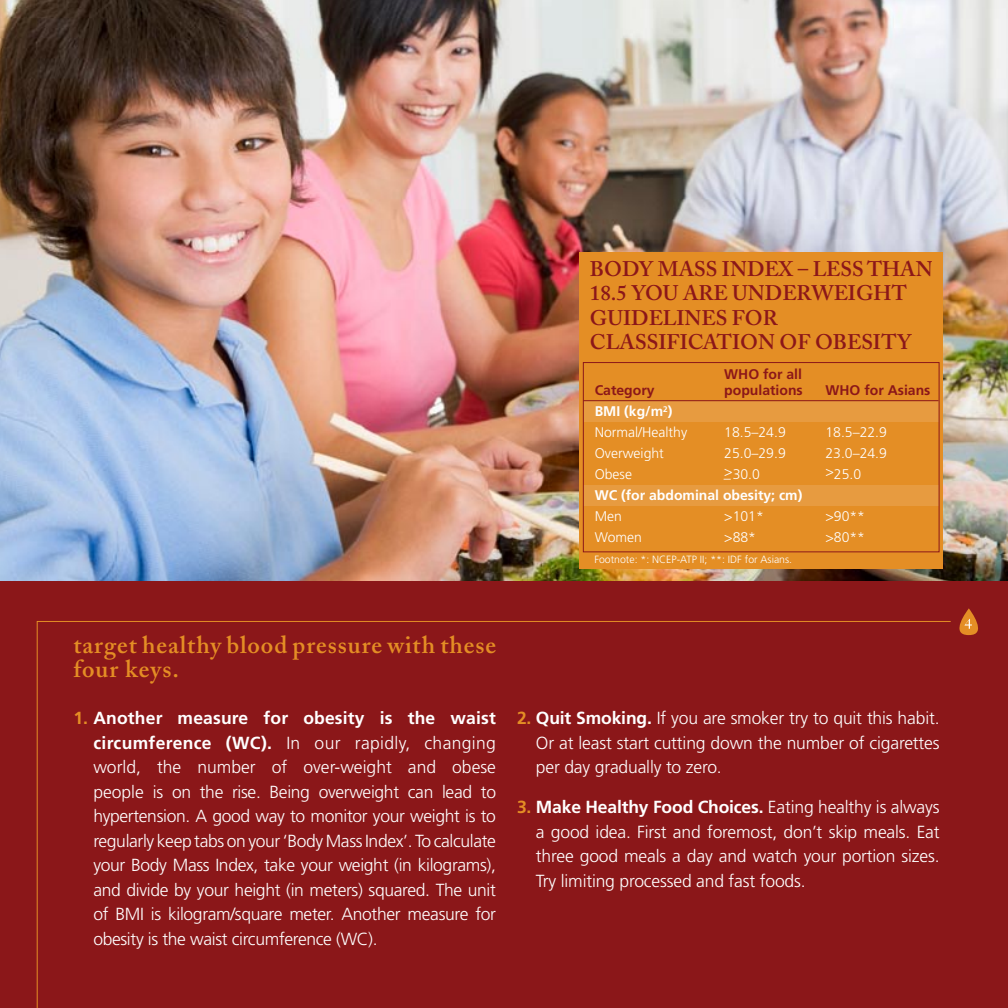
<style>
.page{position:relative;width:1008px;height:1008px;background:#fff}
.page>*{position:absolute;margin:0;border:0;box-sizing:border-box;transform-origin:0 0}
.t1{font:600 24.5px/24.5px "Adobe Caslon";letter-spacing:.04em;color:#e48e25}
.t2{font:600 21px/24.5px "Adobe Caslon";color:#8b1719}
.t3{font:300 17.5px/24.5px "Frutiger";letter-spacing:-.01em;color:#fff;text-align:justify}
.t4{font:300 14.17px "Frutiger";color:#fff}
.t5{font:300 14px/21px "Frutiger";color:#fff}
.t6{font:700 14px/15.8px "Frutiger";color:#8b1719}
.t7{font:700 14px "Frutiger";color:#fff}
.t8{font:300 10.5px "Frutiger";color:#fff}
.s1{font-weight:700;color:#8b1719}
.s2{font-weight:700}
.s3{font-weight:700;color:#e48e25}
</style>
<div class="page">
<img style="left:0;top:0;width:1008px;height:581px">
<div style="left:0;top:581px;width:1008px;height:427px;background:#8b1719"></div>
<svg style="left:959px;top:608px;width:19px;height:27px"></svg>
<div style="left:580px;top:252px;width:363px;height:316px;background:#e48e25"></div>
<div style="left:583px;top:401px;width:356px;height:21px;background:#e79b40"></div>
<div style="left:583px;top:485px;width:356px;height:21px;background:#e79b40"></div>
<hr style="left:583px;top:400px;width:356px;height:1px;background:#8b1719">
<div style="left:583px;top:362px;width:357px;height:190px;border:1px solid #8b1719"></div>
<p class="t2" style="left:590px;top:256px;width:344px">B ODY MASS INDEX – LESS THAN<br>18.5 YOU ARE UNDERWEIGHT<br>GUIDELINES FOR<br>CLASSIFICATION OF OBESITY</p>
<p class="t6" style="left:724px;top:367px;width:80px">WHO for all populations</p>
<p class="t5" style="left:724px;top:422px;width:63px;text-align:justify">18.5–24.9<br>25.0–29.9 &gt;30.0</p>
<p class="t5" style="left:724px;top:506px;width:41px">&gt;101* &gt;88*</p>
<p class="t6" style="left:825px;top:382px;width:107px">WHO for Asians</p>
<p class="t5" style="left:825px;top:422px;width:63px;text-align:justify">18.5–22.9<br>23.0–24.9 &gt;25.0</p>
<p class="t5" style="left:825px;top:506px;width:41px">&gt;90** &gt;80**</p>
<p class="t5" style="left:595px;top:380px;width:94px"><span class="s1">Category<br></span><span class="s2">BMI (kg/m</span><sup>2</sup><span class="s2">)<br></span>Normal/Healthy<br>Overweight<br>Obese</p>
<p class="t7" style="left:595px;top:487px;width:209px">WC (for abdominal obesity; cm)</p>
<p class="t5" style="left:595px;top:506px;width:49px">Men<br>Women</p>
<p class="t8" style="left:594px;top:554px;width:199px">Footnote: *: NCEP-ATP II; **: IDF for Asians.</p>
<p class="t4" style="left:724px;top:470px;width:9px">–</p>
<h1 class="t1" style="left:73px;top:632px;width:424px">TARGET HEALTHY BLOOD PRESSURE WITH THESE<br>FOUR KEYS.</h1>
<p class="t3" style="left:93px;top:706px;width:404px;text-indent:-20px"><span class="s3">1.</span> <span class="s2">Another measure for obesity is the waist circumference (WC).</span> In our rapidly, changing world, the number of over-weight and obese people is on the rise. Being overweight can lead to hypertension. A good way to monitor your weight is to regularly keep tabs on your ‘Body Mass Index’. To calculate your Body Mass Index, take your weight (in kilograms), and divide by your height (in meters) squared. The unit of BMI is kilogram/square meter. Another measure for obesity is the waist circumference (WC).</p>
<p class="t3" style="left:536px;top:706px;width:405px;text-indent:-19px"><span class="s3">2.</span> <span class="s2">Quit Smoking.</span> If you are smoker try to quit this habit.<br>Or at least start cutting down the number of cigarettes per day gradually to zero.</p>
<p class="t3" style="left:536px;top:795px;width:405px;text-indent:-19px"><span class="s3">3.</span> <span class="s2">Make Healthy Food Choices.</span> Eating healthy is always a good idea. First and foremost, don’t skip meals. Eat three good meals a day and watch your portion sizes.<br>Try limiting processed and fast foods.</p>
</div>
